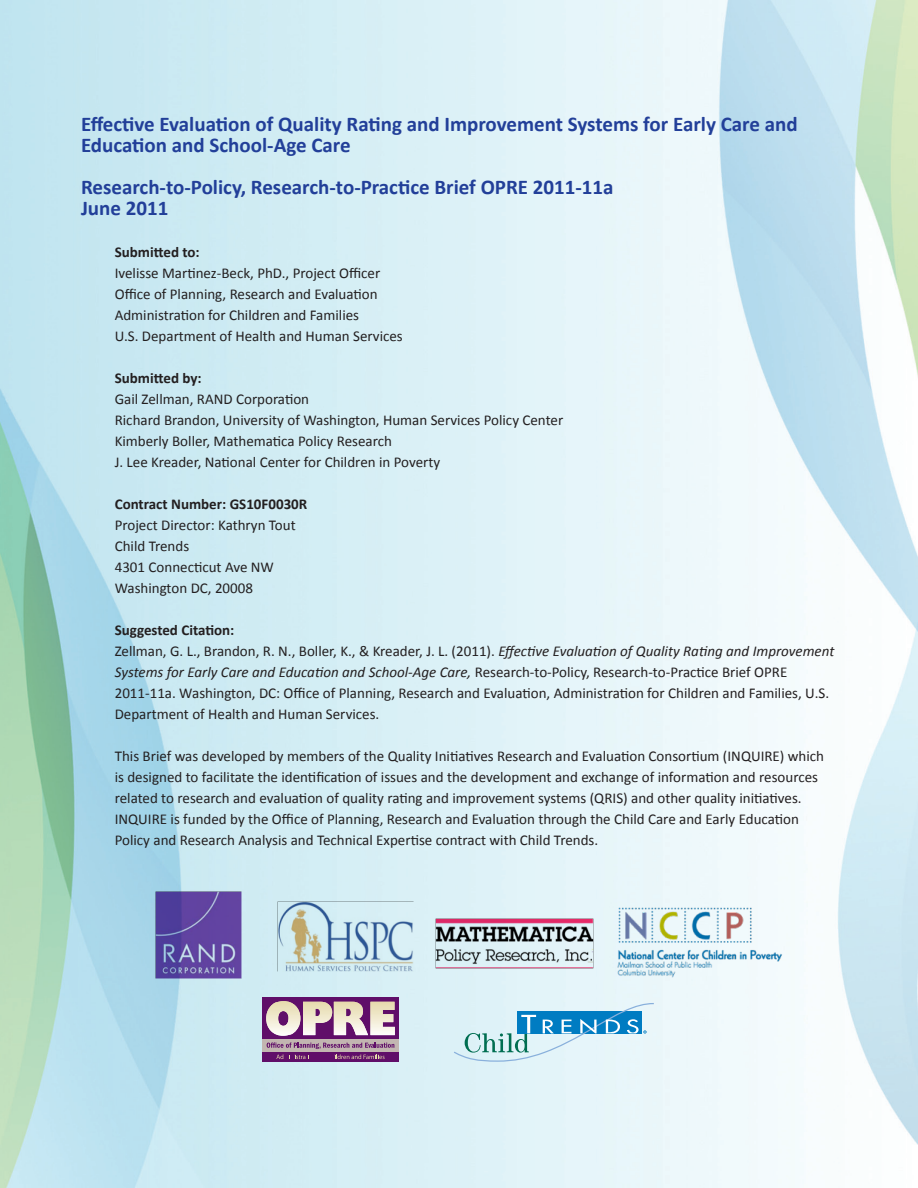
<style>
.page{position:relative;width:918px;height:1188px;background:#fff}
.page>*{position:absolute;margin:0;border:0;box-sizing:border-box;transform-origin:0 0}
.t1{font:700 21px/21px "Calibri";color:#223f99}
.t2{font:15px/21px "Calibri";color:#231f20}
.t3{font:700 15px "Calibri";color:#231f20}
.s1{font-style:italic}
</style>
<div class="page">
<img style="left:0;top:0;width:918px;height:1188px">
<svg style="left:454px;top:1003px;width:200px;height:59px"></svg>
<div style="left:262px;top:998px;width:137px;height:64px;background:#600e69"></div>
<div style="left:262px;top:1039px;width:137px;height:12px;background:#c2b6b1"></div>
<svg style="left:267px;top:1042px;width:127px;height:17px"></svg>
<svg style="left:266px;top:1001px;width:129px;height:35px"></svg>
<img style="left:609px;top:898px;width:177px;height:89px">
<img style="left:436px;top:919px;width:157px;height:50px">
<img style="left:277px;top:902px;width:136px;height:69px">
<img style="left:155px;top:892px;width:87px;height:86px">
<p class="t1" style="left:81px;top:113px;width:718px">Effective Evaluation of Quality Rating and Improvement Systems for Early Care and<br>Education and School-Age Care</p>
<h3 class="t1" style="left:81px;top:176px;width:534px">Research-to-Policy, Research-to-Practice Brief OPRE 2011-11a<br>June 2011</h3>
<h5 class="t3" style="left:115px;top:243px;width:86px">Submitted to:</h5>
<p class="t2" style="left:115px;top:262px;width:267px">Ivelisse Martinez-Beck, PhD., Project Officer<br>Office of Planning, Research and Evaluation<br>Administration for Children and Families</p>
<p class="t2" style="left:115px;top:325px;width:290px">U.S. Department of Health and Human Services</p>
<h5 class="t3" style="left:115px;top:369px;width:88px">Submitted by:</h5>
<p class="t2" style="left:115px;top:388px;width:450px">Gail Zellman, RAND Corporation<br>Richard Brandon, University of Washington, Human Services Policy Center<br>Kimberly Boller, Mathematica Policy Research</p>
<p class="t2" style="left:115px;top:451px;width:327px">J. Lee Kreader, National Center for Children in Poverty</p>
<h5 class="t3" style="left:115px;top:495px;width:194px">Contract Number: GS10F0030R</h5>
<p class="t2" style="left:115px;top:514px;width:183px">Project Director: Kathryn Tout<br>Child Trends<br>4301 Connecticut Ave NW<br>Washington DC, 20008</p>
<h5 class="t3" style="left:115px;top:621px;width:121px">Suggested Citation:</h5>
<p class="t2" style="left:115px;top:640px;width:721px">Zellman, G. L., Brandon, R. N., Boller, K., &amp; Kreader, J. L. (2011). <span class="s1">Effective Evaluation ofQuality Rating and Improvement Systems for Early Care and Education and School-Age Care,</span> Research-to-Policy, Research-to-Practice Brief OPRE 2011-11a. Washington, DC: Office of Planning, Research and Evaluation, Administration for Children and Families, U.S.<br>Department of Health and Human Services.</p>
<p class="t2" style="left:115px;top:745px;width:711px">This Brief was developed by members of the Quality Initiatives Research and Evaluation Consortium (INQUIRE) which is designed to facilitate the identification of issues and the development and exchange of information and resources related to research and evaluation of quality rating and improvement systems (QRIS) and other quality initiatives.<br>INQUIRE is funded by the Office of Planning, Research and Evaluation through the Child Care and Early Education Policy and Research Analysis and Technical Expertise contract with Child Trends.</p>
</div>
